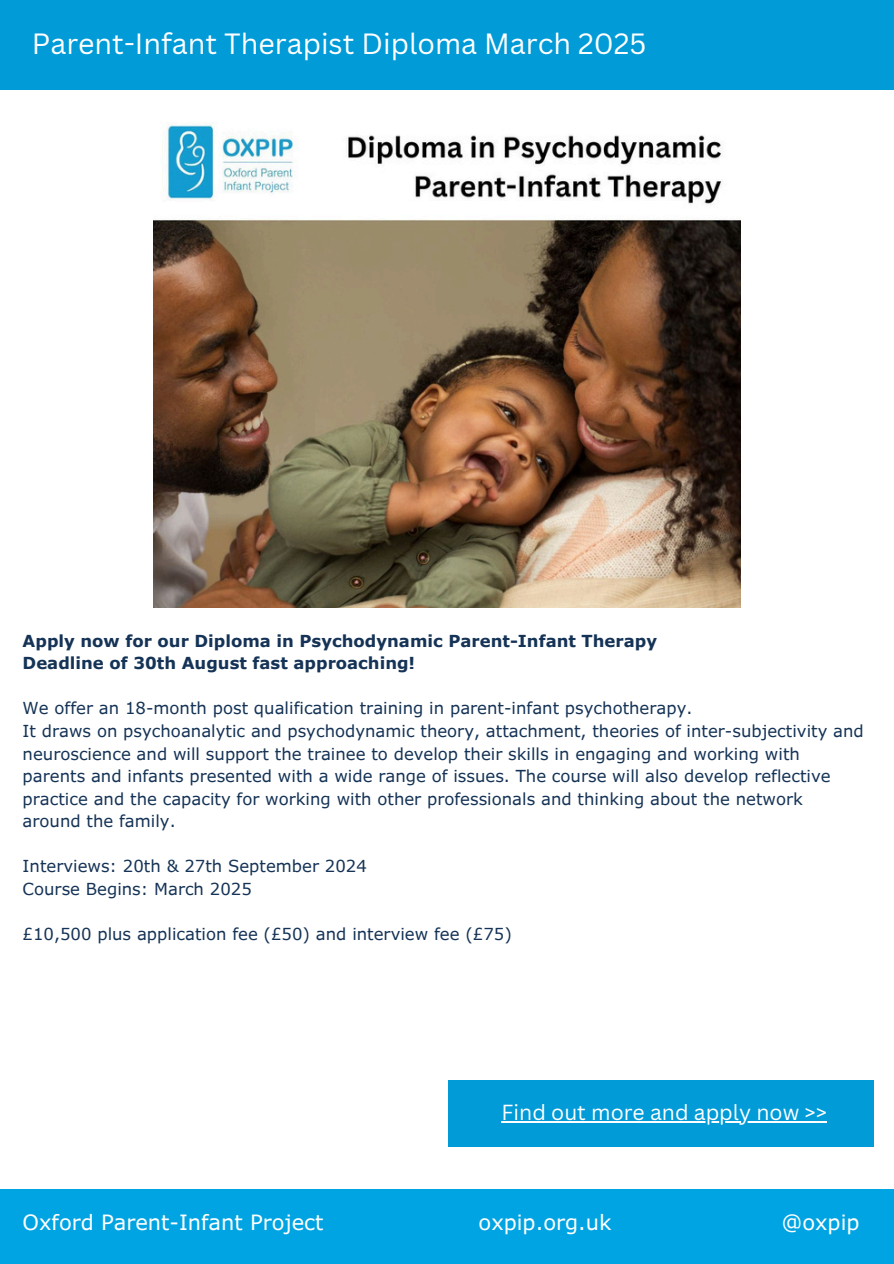
<style>
.page{position:relative;width:894px;height:1264px;background:#fff}
.page>*{position:absolute;margin:0;border:0;box-sizing:border-box;transform-origin:0 0}
.t1{font:28.5px "Canva Sans";color:#fff}
.t2{font:21.15px "Canva Sans";color:#fff}
.t3{font:21px "Verdana Pro";color:#fff}
.t4{font:16.5px/22.5px "Verdana Pro";color:#153356}
.t5{font:700 16.5px/22.5px "Verdana Pro";color:#153356}
</style>
<div class="page">
<div style="left:0;top:1188px;width:893px;height:75px;background:#00a4e2"></div>
<div style="left:448px;top:1080px;width:424px;height:66px;background:#019bd8"></div>
<hr style="left:501px;top:1121px;width:325px;height:1px;background:#fff">
<div style="left:0;top:0;width:893px;height:89px;background:#019bd8"></div>
<img style="left:154px;top:123px;width:586px;height:484px">
<p class="t1" style="left:32px;top:24px;width:615px">Parent-Infant Therapist Diploma March 2025</p>
<p class="t5" style="left:23px;top:629px;width:635px">Apply now for our Diploma in Psychodynamic Parent-Infant Therapy<br>Deadline of 30th August fast approaching!</p>
<p class="t4" style="left:23px;top:696px;width:671px">We offer an 18-month post qualification training in parent-infant psychotherapy.</p>
<p class="t4" style="left:23px;top:719px;width:842px">It draws on psychoanalytic and psychodynamic theory, attachment, theories of inter-subjectivity and neuroscience and will support the trainee to develop their skills in engaging and working with parents and infants presented with a wide range of issues. The course will also develop reflective practice and the capacity for working with other professionals and thinking about the network around the family.</p>
<p class="t4" style="left:23px;top:854px;width:345px">Interviews: 20th &amp; 27th September 2024</p>
<p class="t4" style="left:23px;top:876px;width:231px">Course Begins: March 2025</p>
<h2 class="t4" style="left:23px;top:921px;width:490px">£10,500 plus application fee (£50) and interview fee (£75)</h2>
<h1 class="t2" style="left:501px;top:1097px;width:327px">Find out more and apply now &gt;&gt;</h1>
<h2 class="t3" style="left:23px;top:1209px;width:302px">Oxford Parent-Infant Project</h2>
<h2 class="t3" style="left:478px;top:1209px;width:134px">oxpip.org.uk</h2>
<h2 class="t3" style="left:781px;top:1209px;width:80px">@oxpip</h2>
</div>
